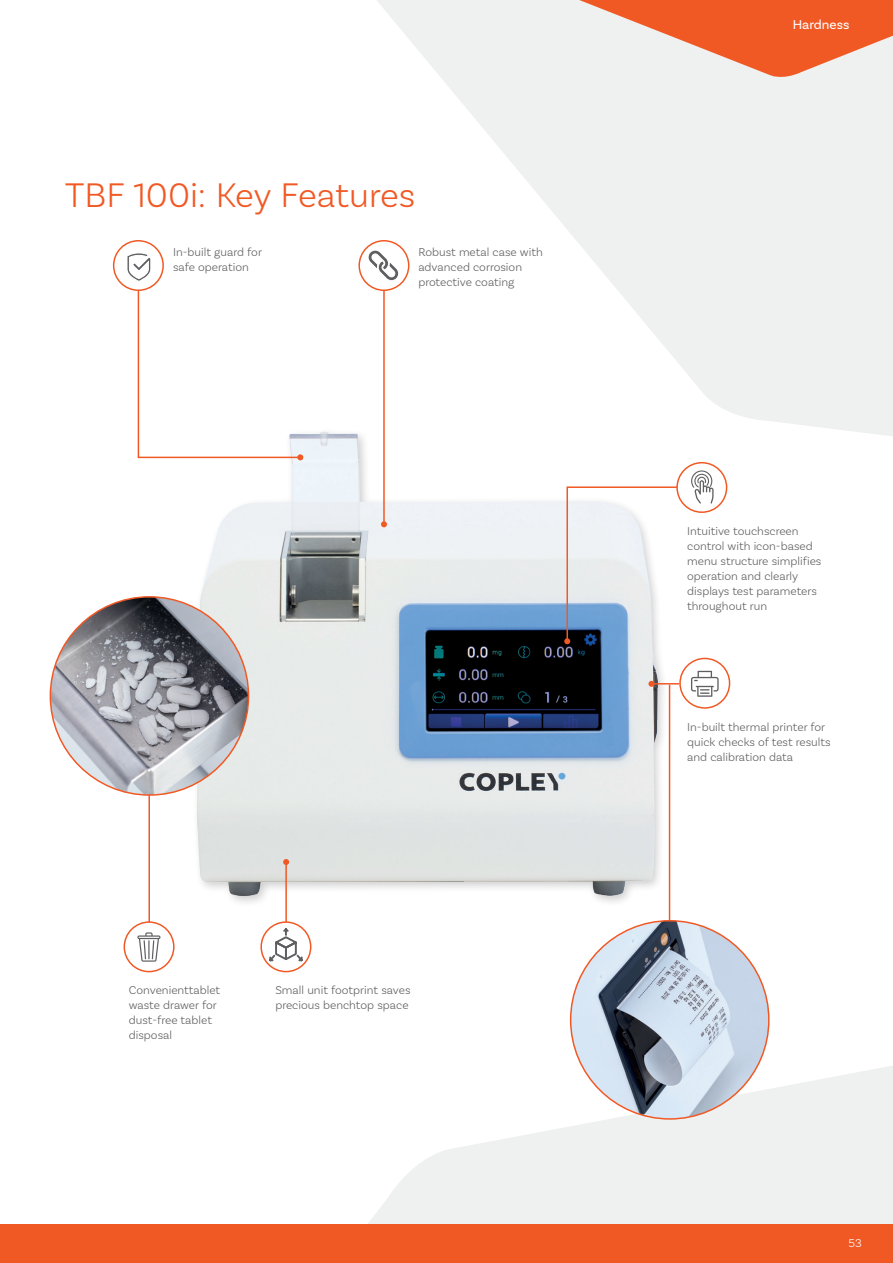
<style>
.page{position:relative;width:893px;height:1263px;background:#fff}
.page>*{position:absolute;margin:0;border:0;box-sizing:border-box;transform-origin:0 0}
.t1{font:300 36px "Basic Sans";color:#f15924}
.t2{font:13.5px "Basic Sans";color:#fff}
.t3{font:300 12px/15px "Basic Sans";color:#5f5f62}
.t4{font:300 12px "Basic Sans";color:#fff}
</style>
<div class="page">
<img style="left:140px;top:431px;width:531px;height:536px">
<svg style="left:327px;top:1063px;width:566px;height:162px;fill:#eff1f0"></svg>
<svg style="left:366px;top:0;width:527px;height:438px;fill:#eff1f0"></svg>
<div style="left:0;top:1225px;width:893px;height:38px;background:#f15924"></div>
<hr style="left:148px;top:727px;width:2px;height:197px;background:#f15924">
<hr style="left:285px;top:862px;width:2px;height:62px;background:#f15924">
<svg style="left:283px;top:859px;width:6px;height:6px"></svg>
<hr style="left:669px;top:685px;width:1px;height:266px;background:#f15924">
<div style="left:359px;top:241px;width:50px;height:49px;background:#fff;border-radius:50%"></div>
<div style="left:358px;top:240px;width:51px;height:51px;border:2px solid #f15924;border-radius:50%"></div>
<svg style="left:368px;top:250px;width:31px;height:31px"></svg>
<div style="left:679px;top:658px;width:51px;height:51px;border:2px solid #f15924;border-radius:50%"></div>
<div style="left:113px;top:240px;width:51px;height:51px;border:2px solid #f15924;border-radius:50%"></div>
<svg style="left:137px;top:289px;width:166px;height:171px"></svg>
<hr style="left:383px;top:290px;width:2px;height:234px;background:#f15924">
<svg style="left:381px;top:521px;width:6px;height:6px"></svg>
<svg style="left:564px;top:486px;width:117px;height:158px"></svg>
<svg style="left:648px;top:681px;width:31px;height:6px"></svg>
<svg style="left:547px;top:0;width:346px;height:81px"></svg>
<img style="left:50px;top:597px;width:199px;height:198px;border-radius:99px">
<img style="left:571px;top:921px;width:198px;height:198px;border-radius:99px">
<svg style="left:127px;top:253px;width:24px;height:28px"></svg>
<div style="left:124px;top:922px;width:50px;height:49px;background:#fff;border-radius:50%"></div>
<div style="left:124px;top:921px;width:51px;height:51px;border:2px solid #f15924;border-radius:50%"></div>
<svg style="left:137px;top:932px;width:24px;height:30px"></svg>
<svg style="left:261px;top:922px;width:50px;height:49px"></svg>
<div style="left:260px;top:921px;width:51px;height:51px;border:2px solid #f15924;border-radius:50%"></div>
<svg style="left:691px;top:671px;width:28px;height:26px"></svg>
<svg style="left:267px;top:926px;width:37px;height:37px"></svg>
<div style="left:677px;top:463px;width:50px;height:49px;background:#fff;border-radius:50%"></div>
<div style="left:676px;top:462px;width:51px;height:51px;border:2px solid #f15924;border-radius:50%"></div>
<svg style="left:691px;top:470px;width:23px;height:34px"></svg>
<h1 class="t1" style="left:65px;top:173px;width:352px">TBF 100i: Key Features</h1>
<p class="t3" style="left:173px;top:244px;width:90px">In-built guard for safe operation</p>
<p class="t3" style="left:418px;top:244px;width:126px">Robust metal case with advanced corrosion protective coating</p>
<p class="t3" style="left:129px;top:982px;width:93px">Convenienttablet waste drawer for dust-free tablet disposal</p>
<p class="t3" style="left:275px;top:982px;width:137px">Small unit footprint saves precious benchtop space</p>
<p class="t2" style="left:793px;top:17px;width:58px">Hardness</p>
<p class="t3" style="left:687px;top:523px;width:136px">Intuitive touchscreen control with icon-based menu structure simplifies operation and clearly displays test parameters throughout run</p>
<p class="t3" style="left:687px;top:719px;width:145px">In-built thermal printer for quick checks of test results and calibration data</p>
<p class="t4" style="left:848px;top:1236px;width:15px">53</p>
</div>
